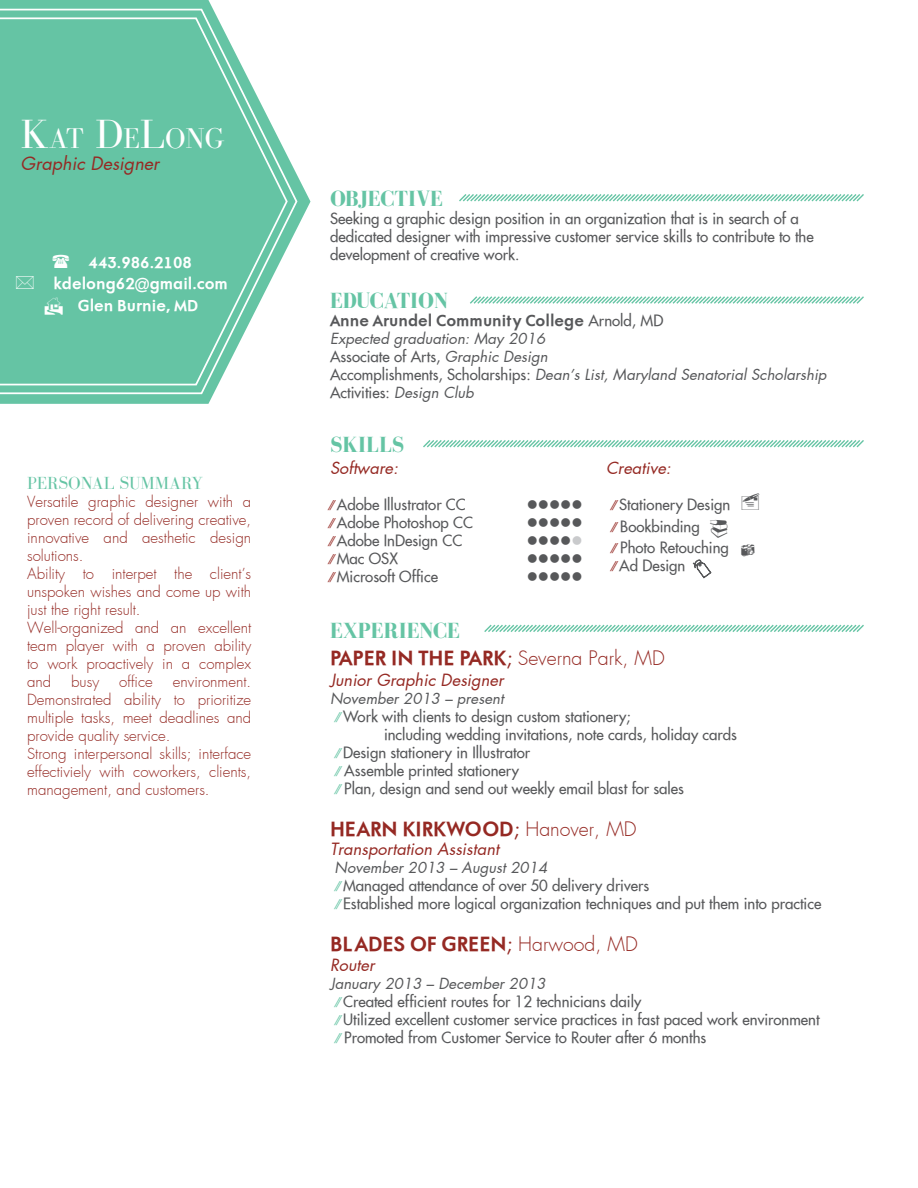
<style>
.page{position:relative;width:918px;height:1188px;background:#fff}
.page>*{position:absolute;margin:0;border:0;box-sizing:border-box;transform-origin:0 0}
.t1{font:29.4px "Bodoni FLF";color:#fff}
.t2{font:700 22.5px "Bodoni FLF";color:#65c4a4}
.t3{font:700 19.5px "A Futura Orto";color:#952923}
.t4{font:italic 18px "Futura Beyaz";color:#952a24}
.t5{font:18px "Bodoni FLF";color:#65c4a4}
.t6{font:italic 16.5px "Futura Beyaz";color:#952923}
.t7{font:15px/18px "Futura Extended";color:#57585a}
.t8{font:300 15px/18px "Futura";color:#952a24;text-align:justify}
.t9{font:italic 15px "Futura Beyaz";color:#57585a}
.t10{font:700 15px "A Futura Orto";color:#fff}
.t11{font:700 15px "A Futura Orto";color:#57585a}
.t12{font:15px "Wingdings";color:#57585a}
.s1{font-size:42px}
.s2{font-family:"Futura Extended";font-weight:400}
.s3{font-family:"Futura Beyaz";font-style:italic}
.s4{font-family:"Futura Extended";font-style:normal}
.s5{font-family:"Myriad Pro";color:#952923}
.s6{color:#c9cacc}
.s7{font-family:"Futura";font-weight:300}
.s8{font-family:"Myriad Pro";color:#65c4a4}
</style>
<div class="page">
<svg style="left:0;top:0;width:310px;height:404px"></svg>
<svg style="left:459px;top:194px;width:405px;height:8px"></svg>
<svg style="left:470px;top:296px;width:394px;height:8px"></svg>
<svg style="left:423px;top:440px;width:441px;height:8px"></svg>
<svg style="left:484px;top:624px;width:380px;height:8px"></svg>
<svg style="left:0;top:7px;width:299px;height:388px"></svg>
<svg style="left:0;top:17px;width:289px;height:369px;background:#76caae"></svg>
<svg style="left:53px;top:254px;width:16px;height:14px"></svg>
<svg style="left:17px;top:276px;width:17px;height:13px"></svg>
<svg style="left:692px;top:559px;width:20px;height:20px"></svg>
<p class="t1" style="left:21px;top:122px;width:205px"><span class="s1">K</span>AT <span class="s1">D</span>E<span class="s1">L</span>ONG</p>
<p class="t4" style="left:21px;top:151px;width:140px">Graphic Designer</p>
<p class="t10" style="left:89px;top:254px;width:105px">443.986.2108</p>
<p class="t10" style="left:53px;top:276px;width:176px">kdelong62@gmail.com</p>
<p class="t10" style="left:45px;top:297px;width:155px">★ Glen Burnie, MD</p>
<p class="t5" style="left:27px;top:473px;width:177px">PERSONAL SUMMARY</p>
<p class="t8" style="left:27px;top:492px;width:226px">Versatile graphic designer with a proven record of delivering creative, innovative and aesthetic design solutions.</p>
<p class="t8" style="left:27px;top:564px;width:226px">Ability to interpet the client’s unspoken wishes and come up with just the right result.</p>
<p class="t8" style="left:27px;top:618px;width:226px">Well-organized and an excellent team player with a proven ability to work proactively in a complex and</p>
<p class="t8" style="left:71px;top:672px;width:30px">busy</p>
<p class="t8" style="left:119px;top:672px;width:35px">office</p>
<p class="t8" style="left:27px;top:672px;width:226px;text-indent:146px">environment.<br>Demonstrated ability to prioritize multiple tasks, meet deadlines and provide quality service.</p>
<p class="t8" style="left:27px;top:744px;width:226px">Strong interpersonal skills; interface effectiviely with coworkers, clients, management, and customers.</p>
<p class="t2" style="left:330px;top:186px;width:115px">OBJECTIVE</p>
<p class="t7" style="left:330px;top:209px;width:485px">Seeking a graphic design position in an organization that is in search of a dedicated designer with impressive customer service skills to contribute to the development of creative work.</p>
<p class="t2" style="left:330px;top:289px;width:119px">EDUCATION</p>
<p class="t11" style="left:330px;top:313px;width:335px">Anne Arundel Communit y College <span class="s2">Arnold, MD</span></p>
<p class="t9" style="left:330px;top:328px;width:217px">Expected graduation: May 2016</p>
<p class="t7" style="left:330px;top:348px;width:219px">Associate of Arts, <span class="s3">Graphic Design</span></p>
<p class="t9" style="left:330px;top:364px;width:498px"><span class="s4">Accomplishments, Scholarships:</span> Dean’s List, Maryland Senatorial Scholarship</p>
<p class="t7" style="left:330px;top:384px;width:145px">Activities: <span class="s3">Design Club</span></p>
<p class="t2" style="left:330px;top:433px;width:76px">SKILLS</p>
<p class="t6" style="left:330px;top:457px;width:70px">Software:</p>
<p class="t7" style="left:330px;top:496px;width:137px"><span class="s5">∕∕</span> Adobe Illustrator CC</p>
<p class="t12" style="left:527px;top:497px;width:58px">●●●●●</p>
<p class="t7" style="left:330px;top:514px;width:145px"><span class="s5">∕∕</span> Adobe Photoshop CC</p>
<p class="t12" style="left:527px;top:515px;width:58px">●●●●●</p>
<p class="t7" style="left:330px;top:532px;width:134px"><span class="s5">∕∕</span> Adobe InDesign CC</p>
<p class="t12" style="left:527px;top:533px;width:57px">●●●●<span class="s6">●</span></p>
<p class="t7" style="left:330px;top:550px;width:69px"><span class="s5">∕∕</span> Mac OSX</p>
<p class="t12" style="left:527px;top:551px;width:58px">●●●●●</p>
<p class="t7" style="left:330px;top:568px;width:110px"><span class="s5">∕∕</span> Microsoft Office</p>
<p class="t12" style="left:527px;top:569px;width:57px">●●●●●</p>
<p class="t6" style="left:606px;top:457px;width:67px">Creative:</p>
<p class="t7" style="left:612px;top:496px;width:119px"><span class="s5">∕∕</span> Stationery Design</p>
<p class="t7" style="left:612px;top:517px;width:89px"><span class="s5">∕∕</span> Bookbinding</p>
<p class="t7" style="left:612px;top:538px;width:118px"><span class="s5">∕∕</span> Photo Retouching</p>
<p class="t7" style="left:612px;top:556px;width:75px"><span class="s5">∕∕</span> Ad Design</p>
<p class="t2" style="left:330px;top:618px;width:131px">EXPERIENCE</p>
<p class="t3" style="left:330px;top:647px;width:336px">PAPER IN THE PARK<span class="s2">;</span> <span class="s7">Severna Park, MD</span></p>
<p class="t6" style="left:330px;top:669px;width:175px">Junior Graphic Designer</p>
<p class="t9" style="left:330px;top:688px;width:175px">November 2013 – present</p>
<p class="t7" style="left:336px;top:708px;width:296px"><span class="s8">∕∕</span> Work with clients to design custom stationery;</p>
<p class="t7" style="left:384px;top:726px;width:354px">including wedding invitations, note cards, holiday cards</p>
<p class="t7" style="left:336px;top:744px;width:195px"><span class="s8">∕∕</span> Design stationery in Illustrator</p>
<p class="t7" style="left:336px;top:762px;width:184px"><span class="s8">∕∕</span> Assemble printed stationery</p>
<p class="t7" style="left:336px;top:780px;width:349px"><span class="s8">∕∕</span> Plan, design and send out weekly email blast for sales</p>
<p class="t3" style="left:330px;top:818px;width:308px">HEARN KIRKWOOD<span class="s2">;</span> <span class="s7">Hanover, MD</span></p>
<p class="t6" style="left:330px;top:838px;width:171px">Transportation Assistant</p>
<p class="t9" style="left:335px;top:858px;width:214px">November 2013 – August 2014</p>
<p class="t7" style="left:336px;top:877px;width:314px"><span class="s8">∕∕</span> Managed attendance of over 50 delivery drivers</p>
<p class="t7" style="left:336px;top:895px;width:486px"><span class="s8">∕∕</span> Established more logical organization techniques and put them into practice</p>
<p class="t3" style="left:330px;top:933px;width:309px">BL ADES OF GREEN<span class="s2">;</span> <span class="s7">Harwood, MD</span></p>
<p class="t6" style="left:330px;top:953px;width:46px">Router</p>
<p class="t9" style="left:330px;top:973px;width:217px">January 2013 – December 2013</p>
<p class="t7" style="left:336px;top:992px;width:306px"><span class="s8">∕∕</span> Created efficient routes for 12 technicians daily</p>
<p class="t7" style="left:336px;top:1010px;width:485px"><span class="s8">∕∕</span> Utilized excellent customer service practices in fast paced work environment</p>
<p class="t7" style="left:336px;top:1028px;width:371px"><span class="s8">∕∕</span> Promoted from Customer Service to Router after 6 months</p>
</div>
